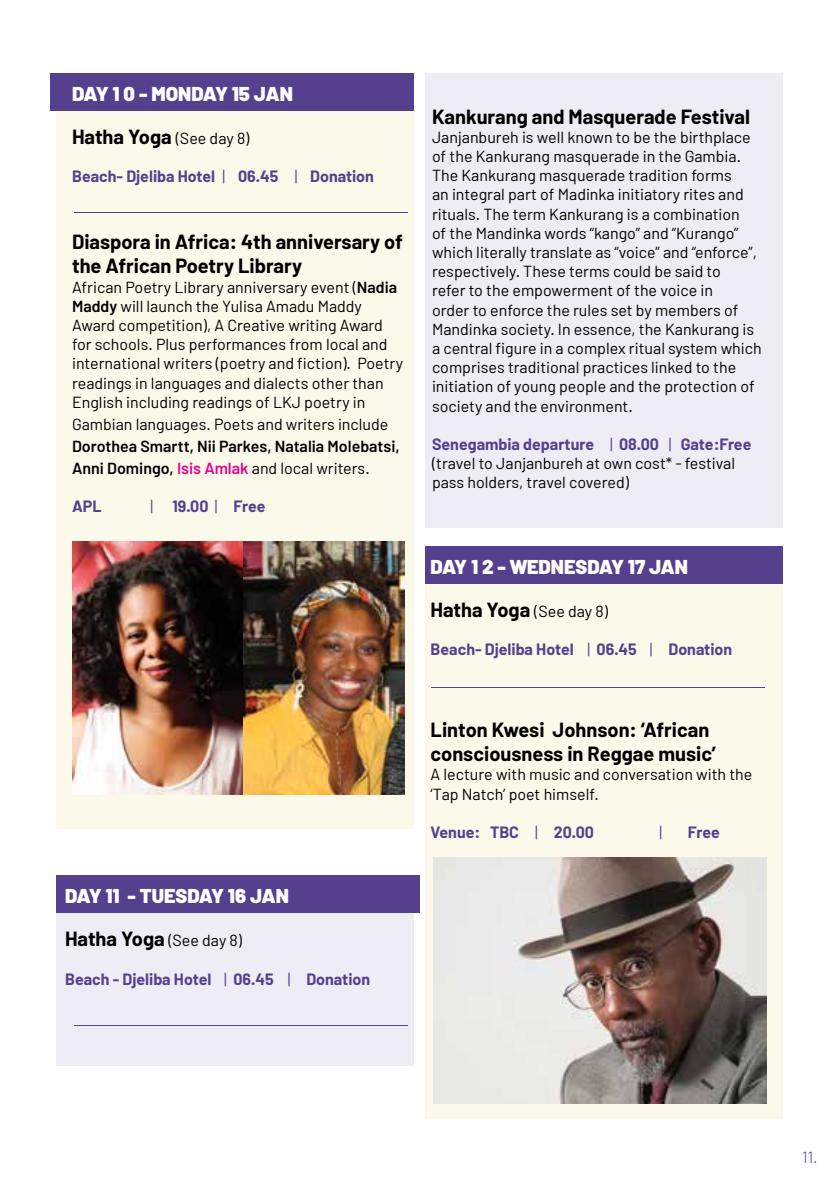
<style>
.page{position:relative;width:840px;height:1191px;background:#fff}
.page>*{position:absolute;margin:0;border:0;box-sizing:border-box;transform-origin:0 0}
.t1{font:700 20px/24px "Barlow";color:#000}
.t2{font:900 20px/43.2px "Barlow";color:#fff}
.t3{font:16px/19.2px "Barlow";color:#000}
.t4{font:700 16px "Barlow";color:#55408e}
.t5{font:600 16px/22px "Barlow";color:#000}
.t6{font:300 16px "Barlow";color:#55408e}
.t7{font:16px "Barlow";color:#55408e}
.s1{font-weight:700;color:#000}
.s2{font-weight:400;font-size:16px;color:#000}
.s3{font-weight:400}
.s4{font-weight:600}
.s5{color:#ec008c}
.s6{font-weight:700;color:#55408e}
.s7{color:#55408e}
</style>
<div class="page">
<div style="left:424px;top:569px;width:358px;height:550px;background:#fbf9ea"></div>
<div style="left:424px;top:73px;width:358px;height:455px;background:#eeecf4"></div>
<div style="left:56px;top:72px;width:357px;height:756px;background:#fbf9ea"></div>
<hr style="left:75px;top:212px;width:333px;height:1px;background:#55408e">
<div style="left:424px;top:546px;width:358px;height:37px;background:#55408e"></div>
<hr style="left:431px;top:687px;width:333px;height:1px;background:#55408e">
<img style="left:73px;top:541px;width:170px;height:253px">
<img style="left:243px;top:541px;width:161px;height:253px">
<div style="left:50px;top:73px;width:363px;height:38px;background:#55408e"></div>
<div style="left:56px;top:899px;width:357px;height:167px;background:#eeecf4"></div>
<div style="left:56px;top:875px;width:363px;height:38px;background:#55408e"></div>
<img style="left:433px;top:857px;width:333px;height:247px">
<hr style="left:75px;top:1025px;width:333px;height:1px;background:#55408e">
<p class="t2" style="left:72px;top:72px;width:222px">DAY 1 0 - MONDAY 15 JAN<br><span class="s1">Hatha Yoga</span> <span class="s2">(See day 8)</span></p>
<p class="t4" style="left:72px;top:166px;width:303px">Beach- Djeliba Hotel <span class="s3">|</span> 06.45 <span class="s3">|</span> Donation</p>
<p class="t1" style="left:72px;top:230px;width:332px">Diaspora in Africa: 4th anniversary of the African Poetry Library</p>
<p class="t3" style="left:72px;top:277px;width:332px">African Poetry Library anniversary event (<span class="s4">Nadia Maddy</span> will launch the Yulisa Amadu Maddy Award competition), A Creative writing Award for schools. Plus performances from local and international writers (poetry and fiction). Poetry readings in languages and dialects other than English including readings of LKJ poetry in</p>
<p class="t3" style="left:72px;top:414px;width:318px">Gambian languages. Poets and writers include</p>
<p class="t5" style="left:72px;top:435px;width:329px">Dorothea Smartt, Nii Parkes, Natalia Molebatsi,<br>Anni Domingo, <span class="s5">Isis Amlak</span> <span class="s3">and local writers.</span></p>
<p class="t4" style="left:72px;top:496px;width:31px">APL</p>
<p class="t4" style="left:150px;top:496px;width:116px"><span class="s3">|</span> 19.00 <span class="s3">|</span> Free</p>
<p class="t2" style="left:65px;top:874px;width:225px">DAY 11 - TUESDAY 16 JAN<br><span class="s1">Hatha Yoga</span> <span class="s2">(See day 8)</span></p>
<p class="t4" style="left:65px;top:969px;width:306px">Beach - Djeliba Hotel <span class="s3">|</span> 06.45 <span class="s3">|</span> Donation</p>
<p class="t1" style="left:432px;top:104px;width:319px">Kankurang and Masquerade Festival</p>
<p class="t3" style="left:432px;top:127px;width:331px">Janjanbureh is well known to be the birthplace of the Kankurang masquerade in the Gambia.<br>The Kankurang masquerade tradition forms<br>an integral part of Madinka initiatory rites and rituals. The term Kankurang is a combination<br>of the Mandinka words “kango” and “Kurango” which literally translate as “voice” and “enforce”, respectively. These terms could be said to<br>refer to the empowerment of the voice in<br>order to enforce the rules set by members of Mandinka society. In essence, the Kankurang is a central figure in a complex ritual system which comprises traditional practices linked to the initiation of young people and the protection of society and the environment.</p>
<p class="t3" style="left:432px;top:434px;width:321px"><span class="s6">Senegambia departure</span> <span class="s7">|</span> <span class="s6">08.00</span> <span class="s7">|</span> <span class="s6">Gate:Free </span>(travel to Janjanbureh at own cost* - festival pass holders, travel covered)</p>
<p class="t2" style="left:430px;top:545px;width:259px">DAY 1 2 - WEDNESDAY 17 JAN<br><span class="s1">Hatha Yoga</span> <span class="s2">(See day 8)</span></p>
<p class="t4" style="left:430px;top:640px;width:303px">Beach- Djeliba Hotel <span class="s3">|</span> 06.45 <span class="s3">|</span> Donation</p>
<p class="t1" style="left:430px;top:717px;width:286px">Linton Kwesi Johnson: ‘African consciousness in Reggae music’</p>
<p class="t3" style="left:430px;top:764px;width:323px">A lecture with music and conversation with the ‘Tap Natch’ poet himself.</p>
<p class="t4" style="left:430px;top:822px;width:165px">Venue: TBC <span class="s3">|</span> 20.00</p>
<p class="t7" style="left:659px;top:822px;width:4px">|</p>
<p class="t4" style="left:687px;top:822px;width:33px">Free</p>
<p class="t6" style="left:801px;top:1147px;width:17px">11.</p>
</div>
